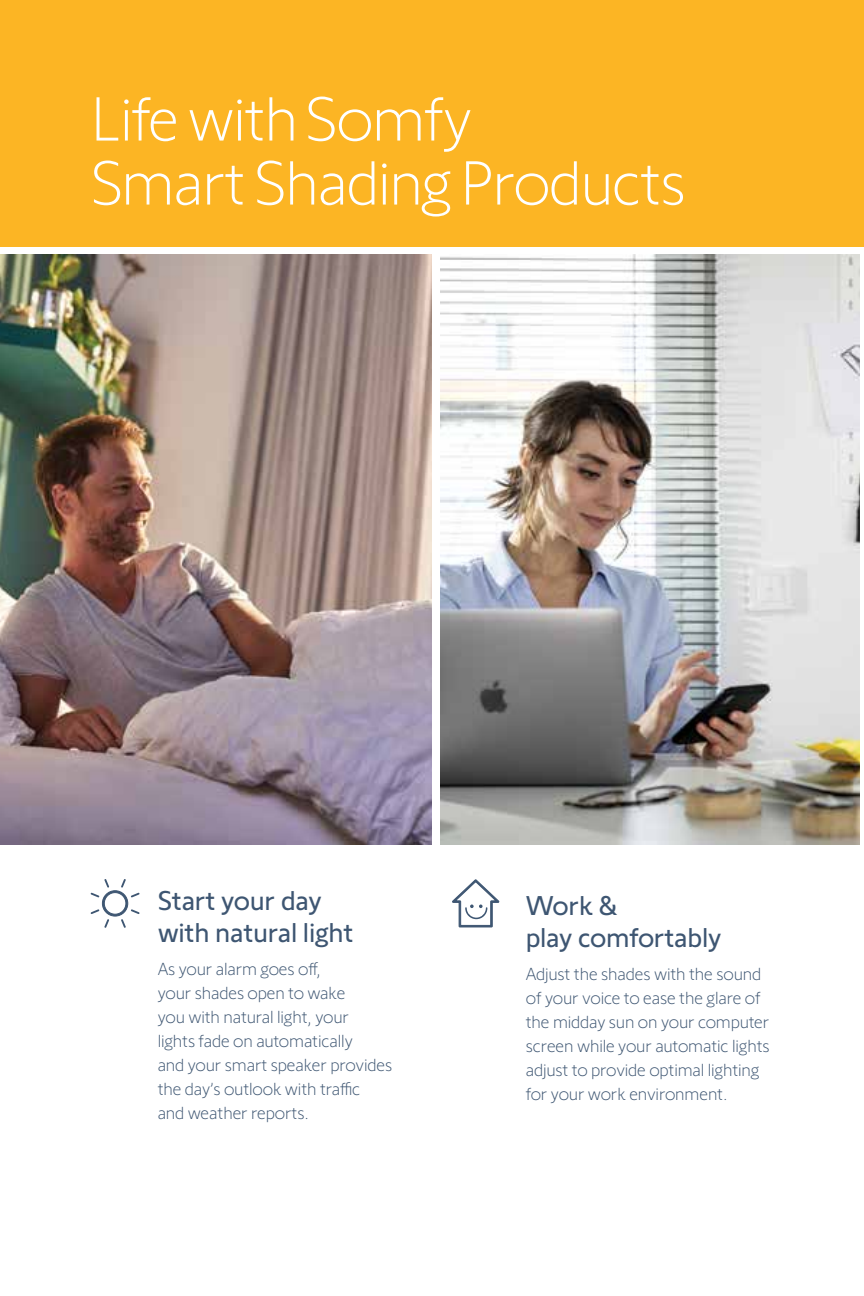
<style>
.page{position:relative;width:864px;height:1296px;background:#fff}
.page>*{position:absolute;margin:0;border:0;box-sizing:border-box;transform-origin:0 0}
.t1{font:300 64px/64px "Somfy Sans";letter-spacing:-.02em;color:#fff}
.t2{font:28px/32px "Somfy Sans";letter-spacing:-.01em;color:#3e5672}
.t3{font:300 18px/24px "Somfy Sans";letter-spacing:-.01em;color:#3e5672}
</style>
<div class="page">
<div style="left:0;top:0;width:864px;height:246px;background:#fcb524"></div>
<img style="left:0;top:254px;width:432px;height:591px">
<svg style="left:91px;top:879px;width:49px;height:49px"></svg>
<img style="left:441px;top:254px;width:419px;height:591px">
<svg style="left:452px;top:879px;width:47px;height:48px"></svg>
<h1 class="t1" style="left:91px;top:81px;width:597px">Life with Somfy<br>Smart Shading Products</h1>
<h2 class="t2" style="left:158px;top:882px;width:197px">Start your day with natural light</h2>
<p class="t3" style="left:158px;top:956px;width:236px">As your alarm goes off,<br>your shades open to wake<br>you with natural light, your<br>lights fade on automatically<br>and your smart speaker provides the day’s outlook with traffic<br>and weather reports.</p>
<h2 class="t2" style="left:526px;top:887px;width:197px">Work &amp;<br>play comfortably</h2>
<p class="t3" style="left:526px;top:960px;width:246px">Adjust the shades with the sound of your voice to ease the glare of the midday sun on your computer screen while your automatic lights adjust to provide optimal lighting for your work environment.</p>
</div>
